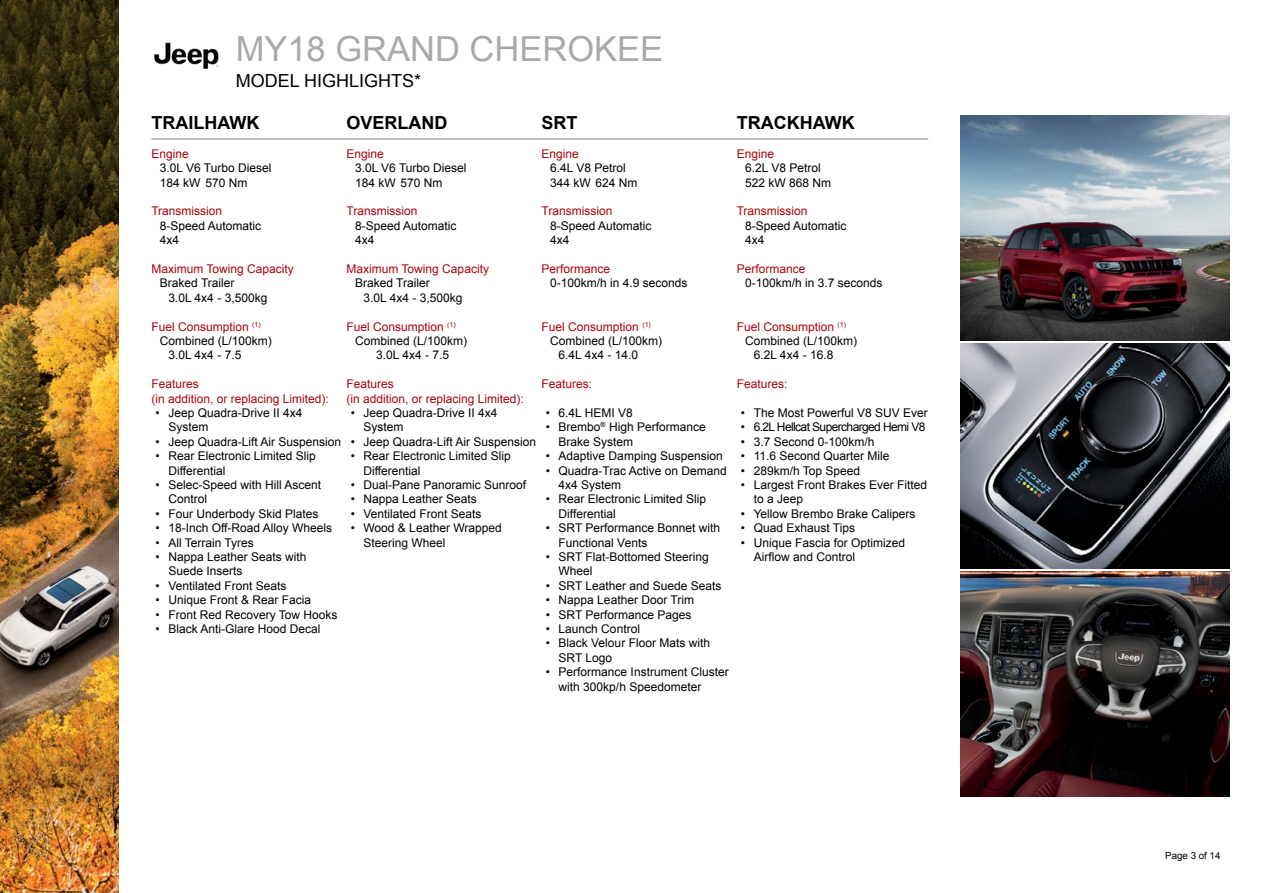
<style>
.page{position:relative;width:1263px;height:893px;background:#fff}
.page>*{position:absolute;margin:0;border:0;box-sizing:border-box;transform-origin:0 0}
.t1{font:34.5px "Arial";color:#a7a9ac}
.t2{font:700 18px "Arial";color:#000}
.t3{font:18px "Arial";color:#000}
.t4{font:12px/14.4px "Arial";color:#000}
.t5{font:12px/14.4px "Arial";color:#a7060c}
.t6{font:12px "Arial";letter-spacing:-.05em;color:#000}
.t7{font:9.75px "Arial";color:#000}
</style>
<div class="page">
<img style="left:154px;top:42px;width:65px;height:27px">
<hr style="left:151px;top:138px;width:777px;height:2px;background:#a7a9ac">
<img style="left:961px;top:572px;width:268px;height:224px">
<img style="left:961px;top:344px;width:268px;height:224px">
<img style="left:961px;top:116px;width:268px;height:224px">
<img style="left:0;top:0;width:118px;height:893px">
<h1 class="t1" style="left:236px;top:27px;width:429px">MY18 GRAND CHEROKEE</h1>
<h2 class="t3" style="left:236px;top:69px;width:187px">MODEL HIGHLIGHTS*</h2>
<h2 class="t2" style="left:151px;top:111px;width:109px">TRAILHAWK</h2>
<p class="t5" style="left:151px;top:146px;width:39px">Engine</p>
<p class="t4" style="left:160px;top:161px;width:113px">3.0L V6 Turbo Diesel<br>184 kW 570 Nm</p>
<p class="t5" style="left:151px;top:204px;width:72px">Transmission</p>
<p class="t4" style="left:160px;top:218px;width:103px">8-Speed Automatic<br>4x4</p>
<p class="t5" style="left:151px;top:262px;width:144px">Maximum Towing Capacity</p>
<p class="t4" style="left:168px;top:276px;width:100px;text-indent:-9px">Braked Trailer<br>3.0L 4x4 - 3,500kg</p>
<p class="t5" style="left:151px;top:319px;width:111px">Fuel Consumption <sup>(1)</sup></p>
<p class="t4" style="left:160px;top:334px;width:114px">Combined (L/100km)</p>
<p class="t4" style="left:168px;top:348px;width:74px">3.0L 4x4 - 7.5</p>
<p class="t5" style="left:151px;top:377px;width:179px">Features<br>(in addition, or replacing Limited):</p>
<p class="t4" style="left:168px;top:406px;width:136px;text-indent:-13px">• Jeep Quadra-Drive II 4x4<br>System</p>
<p class="t4" style="left:156px;top:434px;width:187px">• Jeep Quadra-Lift Air Suspension</p>
<p class="t4" style="left:168px;top:449px;width:149px;text-indent:-13px">• Rear Electronic Limited Slip<br>Differential</p>
<p class="t4" style="left:168px;top:478px;width:154px;text-indent:-13px">• Selec-Speed with Hill Ascent<br>Control</p>
<p class="t4" style="left:156px;top:506px;width:164px">• Four Underbody Skid Plates</p>
<p class="t4" style="left:156px;top:521px;width:178px">• 18-Inch Off-Road Alloy Wheels</p>
<p class="t4" style="left:156px;top:535px;width:100px">• All Terrain Tyres</p>
<p class="t4" style="left:168px;top:550px;width:140px;text-indent:-13px">• Nappa Leather Seats with<br>Suede Inserts</p>
<p class="t4" style="left:156px;top:578px;width:132px">• Ventilated Front Seats</p>
<p class="t4" style="left:156px;top:593px;width:157px">• Unique Front &amp; Rear Facia</p>
<p class="t4" style="left:156px;top:607px;width:183px">• Front Red Recovery Tow Hooks</p>
<p class="t4" style="left:156px;top:622px;width:166px">• Black Anti-Glare Hood Decal</p>
<h2 class="t2" style="left:346px;top:111px;width:102px">OVERLAND</h2>
<p class="t5" style="left:346px;top:146px;width:39px">Engine</p>
<p class="t4" style="left:355px;top:161px;width:113px">3.0L V6 Turbo Diesel<br>184 kW 570 Nm</p>
<p class="t5" style="left:346px;top:204px;width:72px">Transmission</p>
<p class="t4" style="left:355px;top:218px;width:103px">8-Speed Automatic<br>4x4</p>
<p class="t5" style="left:346px;top:262px;width:144px">Maximum Towing Capacity</p>
<p class="t4" style="left:363px;top:276px;width:100px;text-indent:-9px">Braked Trailer<br>3.0L 4x4 - 3,500kg</p>
<p class="t5" style="left:346px;top:319px;width:111px">Fuel Consumption <sup>(1)</sup></p>
<p class="t4" style="left:355px;top:334px;width:114px">Combined (L/100km)</p>
<p class="t4" style="left:376px;top:348px;width:74px">3.0L 4x4 - 7.5</p>
<p class="t5" style="left:346px;top:377px;width:179px">Features<br>(in addition, or replacing Limited):</p>
<p class="t4" style="left:363px;top:406px;width:136px;text-indent:-13px">• Jeep Quadra-Drive II 4x4<br>System</p>
<p class="t4" style="left:351px;top:434px;width:187px">• Jeep Quadra-Lift Air Suspension</p>
<p class="t4" style="left:363px;top:449px;width:149px;text-indent:-13px">• Rear Electronic Limited Slip<br>Differential</p>
<p class="t4" style="left:351px;top:478px;width:177px">• Dual-Pane Panoramic Sunroof</p>
<p class="t4" style="left:351px;top:492px;width:128px">• Nappa Leather Seats</p>
<p class="t4" style="left:351px;top:506px;width:132px">• Ventilated Front Seats</p>
<p class="t4" style="left:363px;top:521px;width:140px;text-indent:-13px">• Wood &amp; Leather Wrapped<br>Steering Wheel</p>
<h2 class="t2" style="left:542px;top:111px;width:37px">SRT</h2>
<p class="t5" style="left:542px;top:146px;width:39px">Engine</p>
<p class="t4" style="left:550px;top:161px;width:89px">6.4L V8 Petrol<br>344 kW 624 Nm</p>
<p class="t5" style="left:542px;top:204px;width:72px">Transmission</p>
<p class="t4" style="left:550px;top:218px;width:103px">8-Speed Automatic<br>4x4</p>
<p class="t5" style="left:542px;top:262px;width:70px">Performance</p>
<p class="t4" style="left:550px;top:276px;width:139px">0-100km/h in 4.9 seconds</p>
<p class="t5" style="left:542px;top:319px;width:111px">Fuel Consumption <sup>(1)</sup></p>
<p class="t4" style="left:550px;top:334px;width:114px">Combined (L/100km)</p>
<p class="t4" style="left:559px;top:348px;width:81px">6.4L 4x4 - 14.0</p>
<p class="t5" style="left:542px;top:377px;width:52px">Features:</p>
<p class="t4" style="left:546px;top:406px;width:89px">• 6.4L HEMI V8</p>
<p class="t4" style="left:559px;top:420px;width:149px;text-indent:-13px">• Brembo<sup>®</sup> High Performance<br>Brake System</p>
<p class="t4" style="left:546px;top:449px;width:178px">• Adaptive Damping Suspension</p>
<p class="t4" style="left:559px;top:463px;width:170px;text-indent:-13px">• Quadra-Trac Active on Demand<br>4x4 System</p>
<p class="t4" style="left:559px;top:492px;width:149px;text-indent:-13px">• Rear Electronic Limited Slip<br>Differential</p>
<p class="t4" style="left:559px;top:521px;width:163px;text-indent:-13px">• SRT Performance Bonnet with<br>Functional Vents</p>
<p class="t4" style="left:559px;top:550px;width:152px;text-indent:-13px">• SRT Flat-Bottomed Steering<br>Wheel</p>
<p class="t4" style="left:546px;top:578px;width:177px">• SRT Leather and Suede Seats</p>
<p class="t4" style="left:546px;top:593px;width:150px">• Nappa Leather Door Trim</p>
<p class="t4" style="left:546px;top:607px;width:147px">• SRT Performance Pages</p>
<p class="t4" style="left:546px;top:622px;width:96px">• Launch Control</p>
<p class="t4" style="left:559px;top:636px;width:153px;text-indent:-13px">• Black Velour Floor Mats with<br>SRT Logo</p>
<p class="t4" style="left:559px;top:665px;width:172px;text-indent:-13px">• Performance Instrument Cluster with 300kp/h Speedometer</p>
<h2 class="t2" style="left:737px;top:111px;width:119px">TRACKHAWK</h2>
<p class="t5" style="left:737px;top:146px;width:39px">Engine</p>
<p class="t4" style="left:745px;top:161px;width:88px">6.2L V8 Petrol<br>522 kW 868 Nm</p>
<p class="t5" style="left:737px;top:204px;width:72px">Transmission</p>
<p class="t4" style="left:745px;top:218px;width:103px">8-Speed Automatic<br>4x4</p>
<p class="t5" style="left:737px;top:262px;width:70px">Performance</p>
<p class="t4" style="left:745px;top:276px;width:139px">0-100km/h in 3.7 seconds</p>
<p class="t5" style="left:737px;top:319px;width:111px">Fuel Consumption <sup>(1)</sup></p>
<p class="t4" style="left:745px;top:334px;width:114px">Combined (L/100km)</p>
<p class="t4" style="left:754px;top:348px;width:81px">6.2L 4x4 - 16.8</p>
<p class="t5" style="left:737px;top:377px;width:52px">Features:</p>
<p class="t4" style="left:741px;top:406px;width:188px">• The Most Powerful V8 SUV Ever</p>
<p class="t6" style="left:741px;top:419px;width:186px">• 6.2L Hellcat Supercharged Hemi V8</p>
<p class="t4" style="left:741px;top:434px;width:135px">• 3.7 Second 0-100km/h</p>
<p class="t4" style="left:741px;top:449px;width:150px">• 11.6 Second Quarter Mile</p>
<p class="t4" style="left:741px;top:463px;width:121px">• 289km/h Top Speed</p>
<p class="t4" style="left:754px;top:478px;width:175px;text-indent:-13px">• Largest Front Brakes Ever Fitted to a Jeep</p>
<p class="t4" style="left:741px;top:506px;width:176px">• Yellow Brembo Brake Calipers</p>
<p class="t4" style="left:741px;top:521px;width:116px">• Quad Exhaust Tips</p>
<p class="t4" style="left:754px;top:535px;width:153px;text-indent:-13px">• Unique Fascia for Optimized<br>Airflow and Control</p>
<p class="t7" style="left:1165px;top:849px;width:57px">Page 3 of 14</p>
</div>
